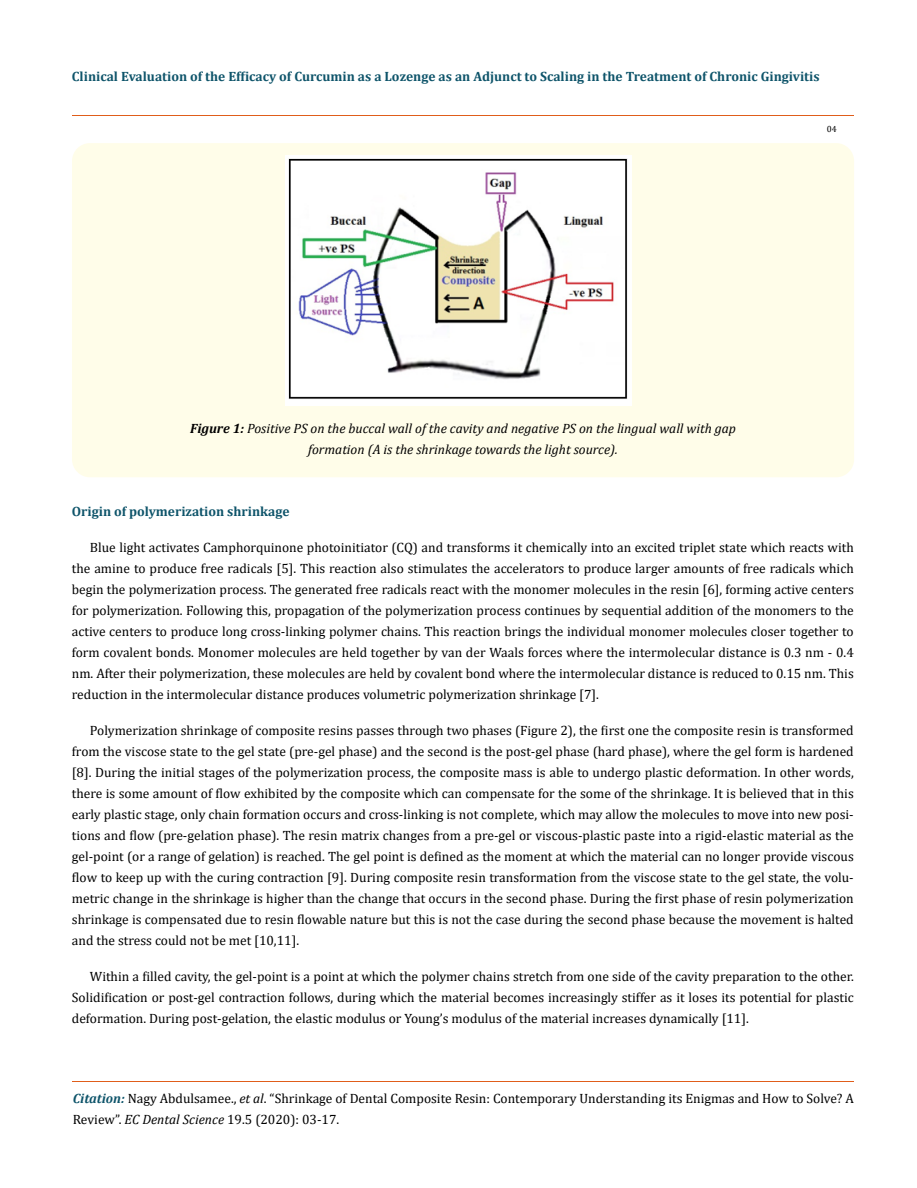
<style>
.page{position:relative;width:917px;height:1188px;background:#fff}
.page>*{position:absolute;margin:0;border:0;box-sizing:border-box;transform-origin:0 0}
.t1{font:13.5px/21px "Cambria";color:#000;text-align:justify}
.t2{font:700 13.5px "Cambria";color:#0e546a}
.t3{font:italic 13.5px/21px "Cambria";color:#000;text-align:center}
.t4{font:9px "Cambria";color:#000}
.s1{font-weight:700}
.s2{font-weight:700;font-style:italic;color:#0e546a}
.s3{font-style:italic}
</style>
<div class="page">
<hr style="left:72px;top:115px;width:781px;height:1px;background:#e05d1a">
<hr style="left:72px;top:1082px;width:781px;height:1px;background:#e05d1a">
<div style="left:72px;top:143px;width:782px;height:334px;background:#fffde9;border-radius:18px"></div>
<img style="left:286px;top:155px;width:345px;height:250px">
<p class="t2" style="left:72px;top:67px;width:749px">Clinical Evaluation of the Efficacy of Curcumin as a Lozenge as an Adjunct to Scaling in the Treatment of Chronic Gingivitis</p>
<p class="t4" style="left:826px;top:123px;width:11px">04</p>
<p class="t3" style="left:190px;top:417px;width:547px"><span class="s1">Figure 1:</span> Positive PS on the buccal wall of the cavity and negative PS on the lingual wall with gap formation (A is the shrinkage towards the light source).</p>
<p class="t2" style="left:72px;top:502px;width:219px">Origin of polymerization shrinkage</p>
<p class="t1" style="left:72px;top:537px;width:783px;text-indent:18px">Blue light activates Camphorquinone photoinitiator (CQ) and transforms it chemically into an excited triplet state which reacts with the amine to produce free radicals [5]. This reaction also stimulates the accelerators to produce larger amounts of free radicals which begin the polymerization process. The generated free radicals react with the monomer molecules in the resin [6], forming active centers for polymerization. Following this, propagation of the polymerization process continues by sequential addition of the monomers to the active centers to produce long cross-linking polymer chains. This reaction brings the individual monomer molecules closer together to form covalent bonds. Monomer molecules are held together by van der Waals forces where the intermolecular distance is 0.3 nm - 0.4 nm. After their polymerization, these molecules are held by covalent bond where the intermolecular distance is reduced to 0.15 nm. This reduction in the intermolecular distance produces volumetric polymerization shrinkage [7].</p>
<p class="t1" style="left:72px;top:720px;width:783px;text-indent:18px">Polymerization shrinkage of composite resins passes through two phases (Figure 2), the first one the composite resin is transformed from the viscose state to the gel state (pre-gel phase) and the second is the post-gel phase (hard phase), where the gel form is hardened [8]. During the initial stages of the polymerization process, the composite mass is able to undergo plastic deformation. In other words, there is some amount of flow exhibited by the composite which can compensate for the some of the shrinkage. It is believed that in this early plastic stage, only chain formation occurs and cross-linking is not complete, which may allow the molecules to move into new posi&shy;tions and flow (pre-gelation phase). The resin matrix changes from a pre-gel or viscous-plastic paste into a rigid-elastic material as the gel-point (or a range of gelation) is reached. The gel point is defined as the moment at which the material can no longer provide viscous flow to keep up with the curing contraction [9]. During composite resin transformation from the viscose state to the gel state, the volu&shy;metric change in the shrinkage is higher than the change that occurs in the second phase. During the first phase of resin polymerization shrinkage is compensated due to resin flowable nature but this is not the case during the second phase because the movement is halted and the stress could not be met [10,11].</p>
<p class="t1" style="left:72px;top:966px;width:783px;text-indent:18px">Within a filled cavity, the gel-point is a point at which the polymer chains stretch from one side of the cavity preparation to the other.<br>Solidification or post-gel contraction follows, during which the material becomes increasingly stiffer as it loses its potential for plastic deformation. During post-gelation, the elastic modulus or Young’s modulus of the material increases dynamically [11].</p>
<p class="t1" style="left:73px;top:1088px;width:782px"><span class="s2">Citation:</span> Nagy Abdulsamee., <span class="s3">et al</span>. “Shrinkage of Dental Composite Resin: Contemporary Understanding its Enigmas and How to Solve? A<br>Review”. <span class="s3">EC Dental Science</span> 19.5 (2020): 03-17.</p>
</div>
